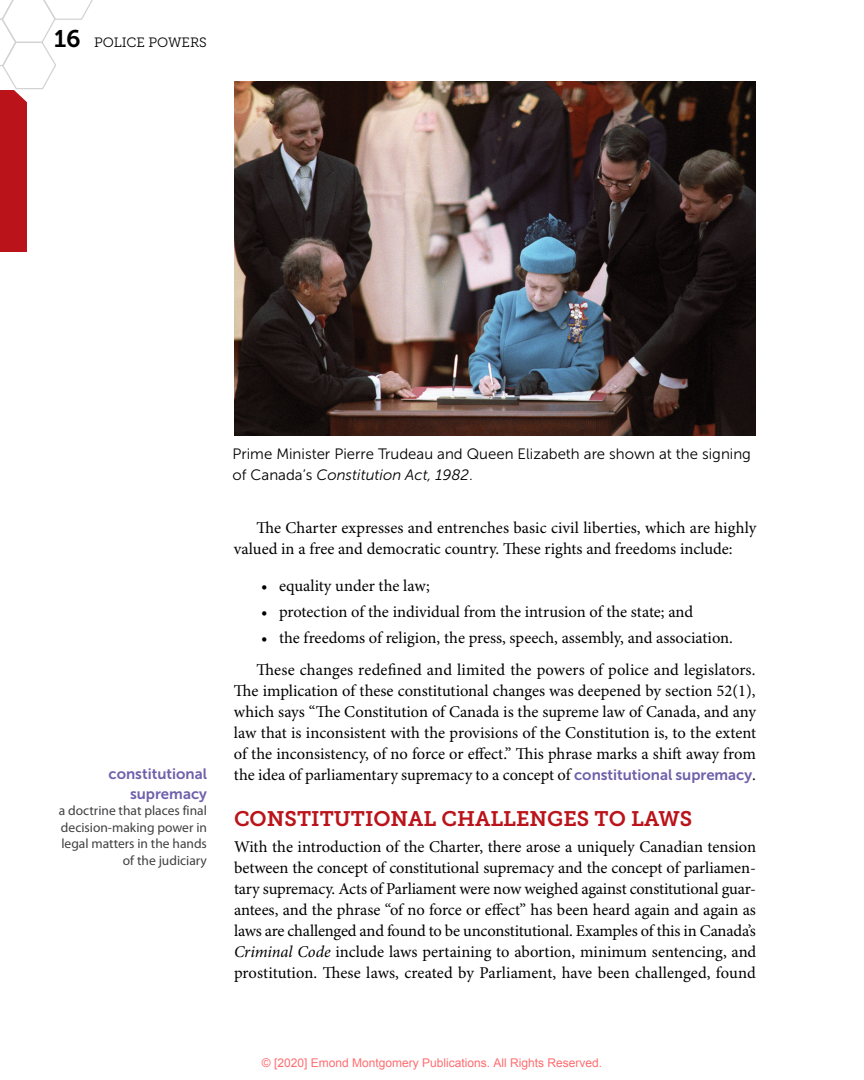
<style>
.page{position:relative;width:864px;height:1080px;background:#fff}
.page>*{position:absolute;margin:0;border:0;box-sizing:border-box;transform-origin:0 0}
.t1{font:21px "Museo Slab 700";color:#ba131a}
.t2{font:16.5px/21px "Minion Pro";color:#000}
.t3{font:15px/21px "Museo Sans 300";color:#000}
.t4{font:15px/19.5px "Museo Sans 700";color:#6f60aa;text-align:right}
.t5{font:13.5px/16.5px "Myriad Pro";color:#414042;text-align:right}
.t6{font:13.5px "Museo Slab 300";color:#000}
.t7{font:12px "Arial";color:rgb(255 28 33/.65)}
.s1{font-family:"Museo Slab 700";font-size:24px}
.s2{font-style:italic}
.s3{font-family:"Museo Sans 700";font-size:15px;color:#6f60aa}
</style>
<div class="page">
<svg style="left:0;top:0;width:93px;height:252px"></svg>
<img style="left:234px;top:81px;width:522px;height:355px">
<p class="t6" style="left:54px;top:34px;width:154px"><span class="s1">16</span> POLICE POWERS</p>
<p class="t4" style="left:109px;top:764px;width:100px">constitutional supremacy</p>
<p class="t5" style="left:59px;top:803px;width:150px">a doctrine that places final decision-making power in legal matters in the hands of the judiciary</p>
<p class="t3" style="left:232px;top:443px;width:520px">Prime Minister Pierre Trudeau and Queen Elizabeth are shown at the signing of Canada’s <span class="s2">Constitution Act, 1982</span>.</p>
<p class="t2" style="left:234px;top:518px;width:524px;text-indent:23px">The Charter expresses and entrenches basic civil liberties, which are highly valued in a free and democratic country. These rights and freedoms include:</p>
<p class="t2" style="left:261px;top:575px;width:170px">• equality under the law;</p>
<p class="t2" style="left:261px;top:602px;width:434px">• protection of the individual from the intrusion of the state; and</p>
<p class="t2" style="left:256px;top:623px;width:501px;line-height:31.5px">• the freedoms of religion, the press, speech, assembly, and association.<br>These changes redefined and limited the powers of police and legislators.</p>
<p class="t2" style="left:234px;top:680px;width:524px;text-align:justify">The implication of these constitutional changes was deepened by section 52(1), which says “The Constitution of Canada is the supreme law of Canada, and any law that is inconsistent with the provisions of the Constitution is, to the extent of the inconsistency, of no force or effect.” This phrase marks a shift away from the idea of parliamentary supremacy to a concept of <span class="s3">constitutional supremacy</span>.</p>
<p class="t1" style="left:234px;top:807px;width:460px">CONSTITUTIONAL CHALLENGES TO LAWS</p>
<p class="t2" style="left:234px;top:837px;width:524px;text-align:justify">With the introduction of the Charter, there arose a uniquely Canadian tension between the concept of constitutional supremacy and the concept of parliamen&shy;tary supremacy. Acts of Parliament were now weighed against constitutional guar&shy;antees, and the phrase “of no force or effect” has been heard again and again as laws are challenged and found to be unconstitutional. Examples of this in Canada’s <span class="s2">Criminal Code</span> include laws pertaining to abortion, minimum sentencing, and prostitution. These laws, created by Parliament, have been challenged, found</p>
<p class="t7" style="left:262px;top:1055px;width:342px">© [2020] Emond Montgomery Publications. All Rights Reserved.</p>
</div>
